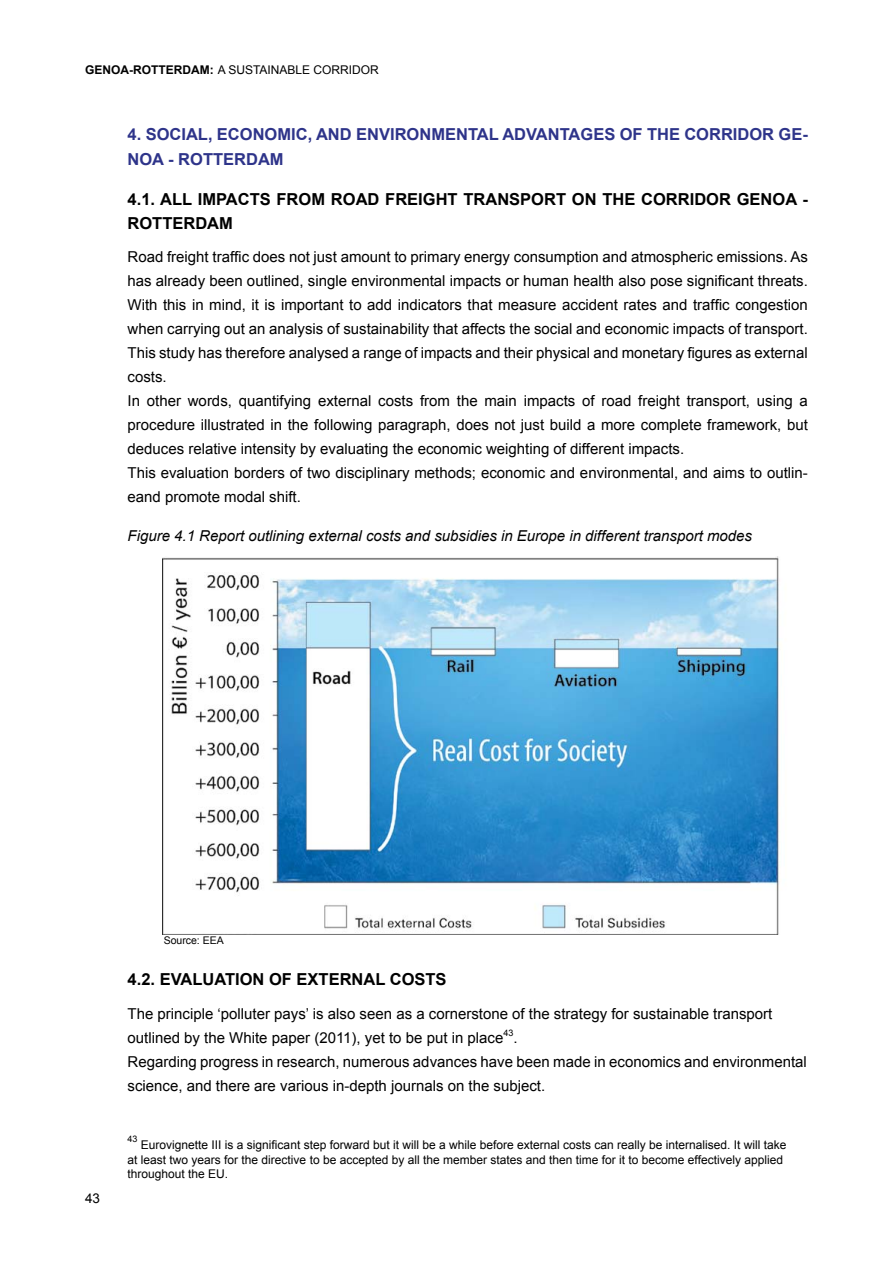
<style>
.page{position:relative;width:893px;height:1263px;background:#fff}
.page>*{position:absolute;margin:0;border:0;box-sizing:border-box;transform-origin:0 0}
.t1{font:700 16.5px/24px "Arial";color:#000}
.t2{font:700 16.5px/25.5px "Arial";color:#2e348a}
.t3{font:15px/24px "Arial";color:#000}
.t4{font:italic 15px "Arial";color:#000}
.t5{font:13.5px "Arial";color:#000}
.t6{font:12px/14.4px "Arial";color:#000}
.t7{font:10.5px "Arial";color:#000}
.t8{font:9px "Arial";color:#000}
.s1{font-weight:700}
</style>
<div class="page">
<img style="left:163px;top:556px;width:616px;height:378px">
<p class="t6" style="left:85px;top:62px;width:295px"><span class="s1">GENOA-ROTTERDAM:</span> A SUSTAINABLE CORRIDOR</p>
<p class="t2" style="left:128px;top:121px;width:682px">4. SOCIAL, ECONOMIC, AND ENVIRONMENTAL ADVANTAGES OF THE CORRIDOR GE-<br>NOA - ROTTERDAM</p>
<p class="t1" style="left:128px;top:187px;width:682px">4.1. ALL IMPACTS FROM ROAD FREIGHT TRANSPORT ON THE CORRIDOR GENOA -<br>ROTTERDAM</p>
<p class="t3" style="left:128px;top:244px;width:682px">Road freight traffic does not just amount to primary energy consumption and atmospheric emissions. As has already been outlined, single environmental impacts or human health also pose significant threats.<br>With this in mind, it is important to add indicators that measure accident rates and traffic congestion when carrying out an analysis of sustainability that affects the social and economic impacts of transport.<br>This study has therefore analysed a range of impacts and their physical and monetary figures as external costs.<br>In other words, quantifying external costs from the main impacts of road freight transport, using a procedure illustrated in the following paragraph, does not just build a more complete framework, but deduces relative intensity by evaluating the economic weighting of different impacts.<br>This evaluation borders of two disciplinary methods; economic and environmental, and aims to outlin&shy;eand promote modal shift.</p>
<p class="t4" style="left:128px;top:526px;width:626px">Figure 4.1 Report outlining external costs and subsidies in Europe in different transport modes</p>
<p class="t7" style="left:164px;top:933px;width:62px">Source: EEA</p>
<p class="t1" style="left:128px;top:967px;width:321px">4.2. EVALUATION OF EXTERNAL COSTS</p>
<p class="t3" style="left:128px;top:1002px;width:646px">The principle ‘polluter pays’ is also seen as a cornerstone of the strategy for sustainable transport outlined by the White paper (2011), yet to be put in place</p>
<p class="t8" style="left:503px;top:1026px;width:12px">43</p>
<p class="t3" style="left:128px;top:1026px;width:681px;text-indent:386px">.<br>Regarding progress in research, numerous advances have been made in economics and environmental science, and there are various in-depth journals on the subject.</p>
<p class="t5" style="left:85px;top:1188px;width:17px">43</p>
<p class="t8" style="left:128px;top:1132px;width:12px">43</p>
<p class="t6" style="left:128px;top:1138px;width:660px;text-indent:13px">Eurovignette III is a significant step forward but it will be a while before external costs can really be internalised. It will take at least two years for the directive to be accepted by all the member states and then time for it to become effectively applied throughout the EU.</p>
</div>
